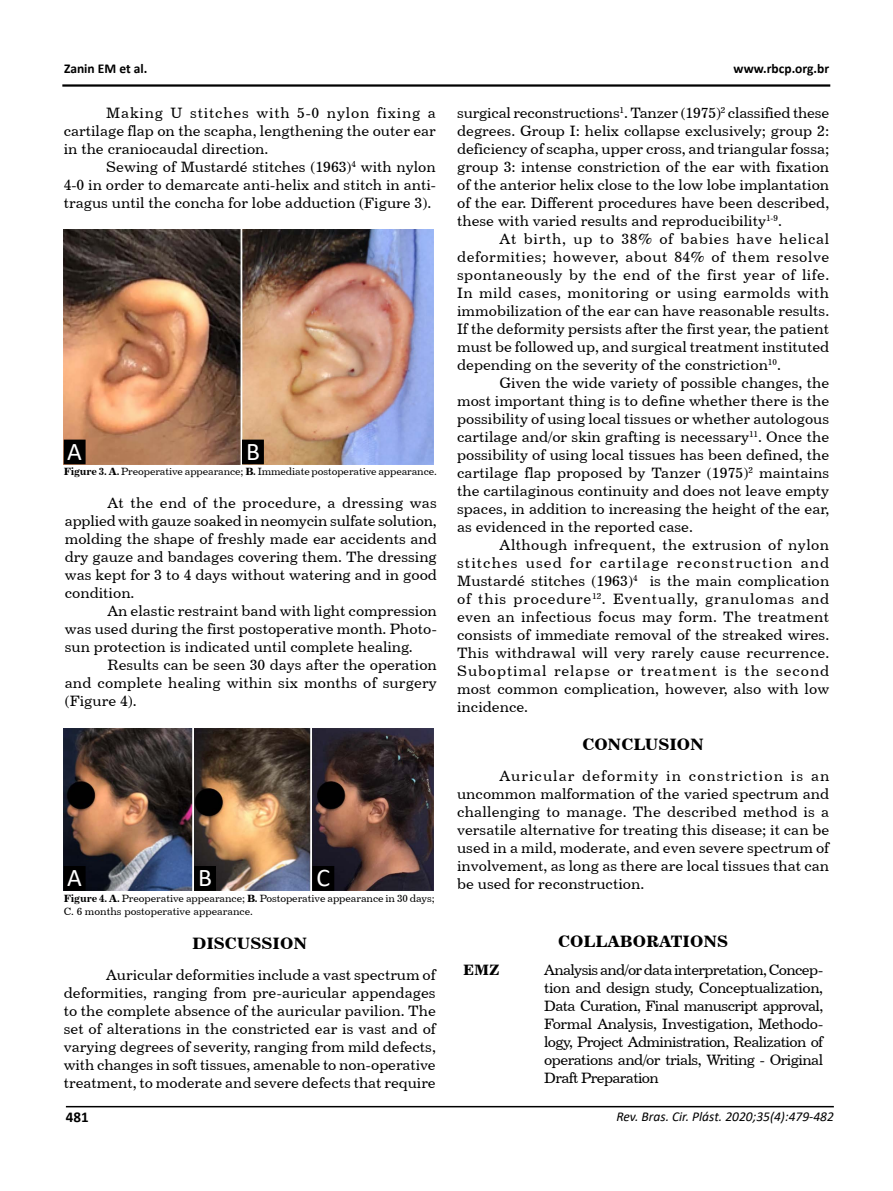
<style>
.page{position:relative;width:893px;height:1191px;background:#fff}
.page>*{position:absolute;margin:0;border:0;box-sizing:border-box;transform-origin:0 0}
.t1{font:25.5px "Calibri";color:#fff}
.t2{font:16.5px "Century 731 BT Bold A";color:#000}
.t3{font:15px/18px "Century 731 BT Roman A";color:#000;text-align:justify}
.t4{font:700 15px "Calibri";color:#000}
.t5{font:15px "Century 731 BT Bold A";color:#000}
.t6{font:italic 13.5px "Calibri";color:#000}
.t7{font:700 13.5px "Calibri";color:#000}
.t8{font:10.5px/13.2px "Century 731 BT Roman A";letter-spacing:-.005em;color:#000}
.s1{font-family:"Century 731 BT Bold A"}
</style>
<div class="page">
<hr style="left:66px;top:1106px;width:768px;height:1px;background:#000">
<hr style="left:62px;top:84px;width:768px;height:3px;background:#000">
<img style="left:64px;top:229px;width:370px;height:235px">
<img style="left:64px;top:728px;width:370px;height:163px">
<div style="left:64px;top:440px;width:21px;height:23px;background:#000"></div>
<div style="left:64px;top:439px;width:22px;height:25px;border:2px solid #000"></div>
<div style="left:243px;top:440px;width:20px;height:23px;background:#000"></div>
<div style="left:242px;top:439px;width:22px;height:25px;border:2px solid #000"></div>
<div style="left:64px;top:867px;width:21px;height:23px;background:#000"></div>
<div style="left:64px;top:866px;width:22px;height:24px;border:2px solid #000"></div>
<div style="left:195px;top:867px;width:20px;height:23px;background:#000"></div>
<div style="left:194px;top:866px;width:22px;height:24px;border:2px solid #000"></div>
<div style="left:313px;top:867px;width:21px;height:23px;background:#000"></div>
<div style="left:312px;top:866px;width:22px;height:24px;border:2px solid #000"></div>
<p class="t7" style="left:64px;top:59px;width:85px">Zanin EM et al.</p>
<p class="t7" style="left:734px;top:59px;width:97px">www.rbcp.org.br</p>
<p class="t3" style="left:64px;top:103px;width:374px;text-indent:43px">Making U stitches with 5-0 nylon fixing a cartilage flap on the scapha, lengthening the outer ear in the craniocaudal direction.</p>
<p class="t3" style="left:64px;top:157px;width:374px;text-indent:43px">Sewing of Mustardé stitches (1963)<sup>4</sup> with nylon 4-0 in order to demarcate anti-helix and stitch in anti&shy;tragus until the concha for lobe adduction (Figure 3).</p>
<p class="t3" style="left:457px;top:103px;width:374px">surgical reconstructions<sup>1</sup>. Tanzer (1975)<sup>2</sup> classified these degrees. Group I: helix collapse exclusively; group 2: deficiency of scapha, upper cross, and triangular fossa; group 3: intense constriction of the ear with fixation of the anterior helix close to the low lobe implantation of the ear. Different procedures have been described, these with varied results and reproducibility<sup>1-9</sup>.</p>
<p class="t3" style="left:457px;top:229px;width:374px;text-indent:43px">At birth, up to 38% of babies have helical deformities; however, about 84% of them resolve spontaneously by the end of the first year of life.<br>In mild cases, monitoring or using earmolds with immobilization of the ear can have reasonable results.<br>If the deformity persists after the first year, the patient must be followed up, and surgical treatment instituted depending on the severity of the constriction<sup>10</sup>.</p>
<p class="t3" style="left:457px;top:373px;width:374px;text-indent:43px">Given the wide variety of possible changes, the most important thing is to define whether there is the possibility of using local tissues or whether autologous cartilage and/or skin grafting is necessary<sup>11</sup>. Once the possibility of using local tissues has been defined, the cartilage flap proposed by Tanzer (1975)<sup>2</sup> maintains the cartilaginous continuity and does not leave empty spaces, in addition to increasing the height of the ear, as evidenced in the reported case.</p>
<p class="t3" style="left:457px;top:535px;width:374px;text-indent:43px">Although infrequent, the extrusion of nylon stitches used for cartilage reconstruction and Mustardé stitches (1963)<sup>4</sup> is the main complication of this procedure<sup>12</sup>. Eventually, granulomas and even an infectious focus may form. The treatment consists of immediate removal of the streaked wires.<br>This withdrawal will very rarely cause recurrence.<br>Suboptimal relapse or treatment is the second most common complication, however, also with low incidence.</p>
<p class="t2" style="left:582px;top:734px;width:123px">CONCLUSION</p>
<p class="t3" style="left:457px;top:766px;width:374px;text-indent:43px">Auricular deformity in constriction is an uncommon malformation of the varied spectrum and challenging to manage. The described method is a versatile alternative for treating this disease; it can be used in a mild, moderate, and even severe spectrum of involvement, as long as there are local tissues that can be used for reconstruction.</p>
<h1 class="t1" style="left:67px;top:433px;width:16px">A</h1>
<h1 class="t1" style="left:246px;top:433px;width:15px">B</h1>
<p class="t8" style="left:64px;top:465px;width:375px"><span class="s1">Figure 3. A.</span> Preoperative appearance; <span class="s1">B.</span> Immediate postoperative appearance.</p>
<p class="t3" style="left:65px;top:494px;width:374px;text-indent:43px">At the end of the procedure, a dressing was applied with gauze soaked in neomycin sulfate solution, molding the shape of freshly made ear accidents and dry gauze and bandages covering them. The dressing was kept for 3 to 4 days without watering and in good condition.</p>
<p class="t3" style="left:65px;top:602px;width:374px;text-indent:43px">An elastic restraint band with light compression was used during the first postoperative month. Photo&shy;sun protection is indicated until complete healing.</p>
<p class="t3" style="left:65px;top:656px;width:374px;text-indent:43px">Results can be seen 30 days after the operation and complete healing within six months of surgery (Figure 4).</p>
<h1 class="t1" style="left:67px;top:860px;width:16px">A</h1>
<h1 class="t1" style="left:198px;top:860px;width:15px">B</h1>
<h1 class="t1" style="left:317px;top:860px;width:15px">C</h1>
<p class="t8" style="left:64px;top:891px;width:372px"><span class="s1">Figure 4. A.</span> Preoperative appearance; <span class="s1">B.</span> Postoperative appearance in 30 days;<br>C. 6 months postoperative appearance.</p>
<p class="t2" style="left:192px;top:933px;width:116px">DISCUSSION</p>
<p class="t3" style="left:64px;top:965px;width:374px;text-indent:43px">Auricular deformities include a vast spectrum of deformities, ranging from pre-auricular appendages to the complete absence of the auricular pavilion. The set of alterations in the constricted ear is vast and of varying degrees of severity, ranging from mild defects, with changes in soft tissues, amenable to non-operative treatment, to moderate and severe defects that require</p>
<p class="t2" style="left:558px;top:931px;width:172px">COLLABORATIONS</p>
<p class="t5" style="left:463px;top:960px;width:38px">EMZ</p>
<p class="t3" style="left:544px;top:960px;width:281px">Analysis and/or data interpretation, Concep&shy;tion and design study, Conceptualization, Data Curation, Final manuscript approval, Formal Analysis, Investigation, Methodo&shy;logy, Project Administration, Realization of operations and/or trials, Writing - Original Draft Preparation</p>
<p class="t4" style="left:66px;top:1106px;width:24px">481</p>
<p class="t6" style="left:616px;top:1107px;width:219px">Rev. Bras. Cir. Plást. 2020;35(4):479-482</p>
</div>
